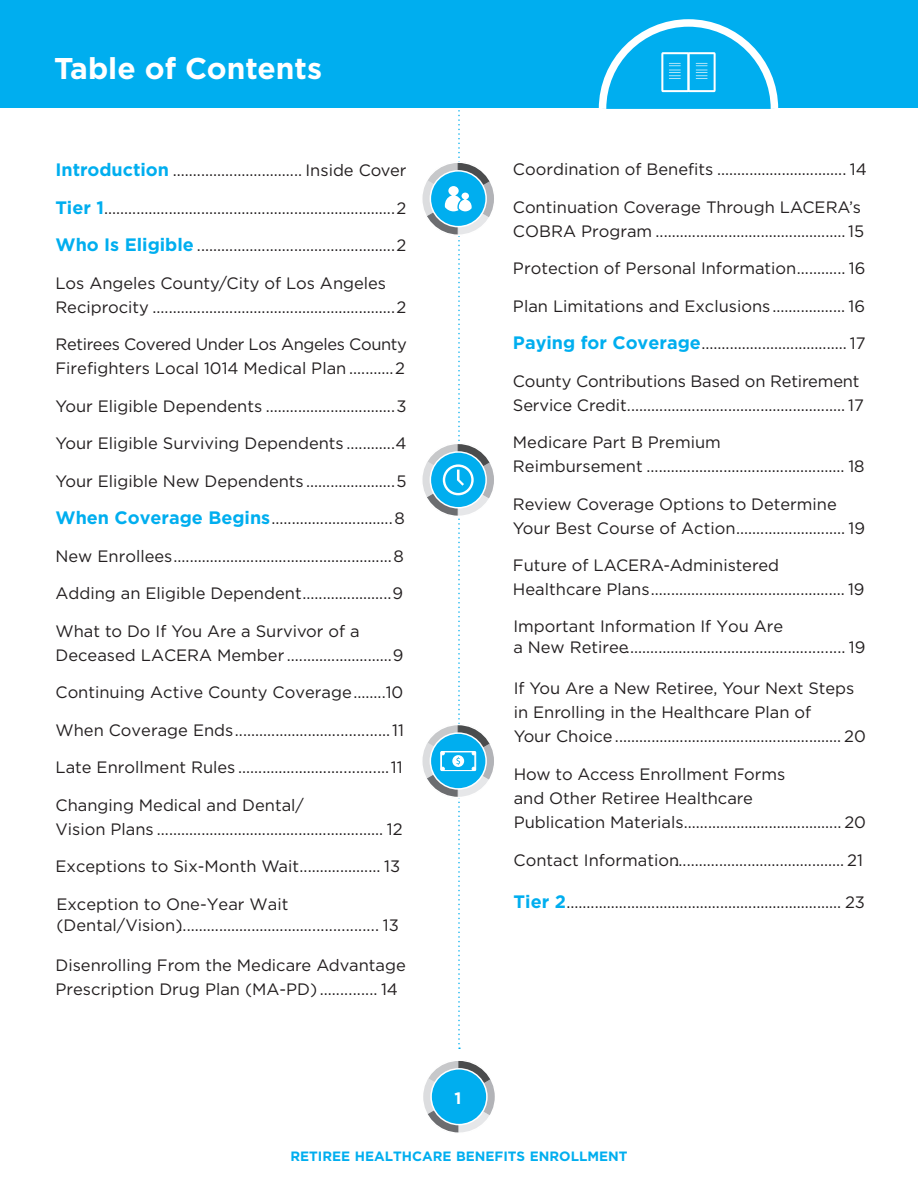
<style>
.page{position:relative;width:918px;height:1188px;background:#fff}
.page>*{position:absolute;margin:0;border:0;box-sizing:border-box;transform-origin:0 0}
.t1{font:700 30px "Gotham";color:#fff}
.t2{font:16.5px/24px "Gotham";color:#231f20}
.t3{font:16.5px/24px "Gotham";letter-spacing:-.025em;color:#231f20}
.t4{font:700 16.5px "Gotham";color:#fff}
.t5{font:700 13.5px "Gotham";color:#00aeef}
.s1{font-weight:700;font-size:18px;color:#00aeef}
</style>
<div class="page">
<div style="left:0;top:0;width:918px;height:108px;background:#00aeef"></div>
<svg style="left:598px;top:19px;width:181px;height:90px"></svg>
<svg style="left:422px;top:110px;width:72px;height:939px"></svg>
<svg style="left:425px;top:1062px;width:68px;height:69px"></svg>
<div style="left:422px;top:1059px;width:74px;height:75px;border:2px solid #fff;border-radius:50%"></div>
<div style="left:431px;top:1069px;width:56px;height:56px;background:#00aeef;border-radius:50%"></div>
<div style="left:430px;top:1068px;width:58px;height:57px;border:2px solid #fff;border-radius:50%"></div>
<h1 class="t1" style="left:54px;top:51px;width:270px">Table of Contents</h1>
<p class="t2" style="left:56px;top:158px;width:352px"><span class="s1">Introduction</span> ................................ Inside Cover</p>
<p class="t2" style="left:56px;top:196px;width:352px"><span class="s1">Tier 1</span> ........................................................................2</p>
<p class="t2" style="left:56px;top:233px;width:352px"><span class="s1">Who Is Eligible</span> .................................................2</p>
<p class="t2" style="left:55px;top:271px;width:353px">Los Angeles County/City of Los Angeles<br>Reciprocity ............................................................2</p>
<p class="t3" style="left:55px;top:332px;width:353px">Retirees Covered Under Los Angeles County<br>Firefighters Local 1014 Medical Plan ...........2</p>
<p class="t2" style="left:55px;top:394px;width:353px">Your Eligible Dependents ................................3</p>
<p class="t2" style="left:55px;top:431px;width:353px">Your Eligible Surviving Dependents ............4</p>
<p class="t2" style="left:55px;top:469px;width:352px">Your Eligible New Dependents ......................5</p>
<p class="t2" style="left:56px;top:506px;width:351px"><span class="s1">When Coverage Begins</span>..............................8</p>
<p class="t2" style="left:55px;top:544px;width:350px">New Enrollees ......................................................8</p>
<p class="t2" style="left:55px;top:581px;width:349px">Adding an Eligible Dependent ......................9</p>
<p class="t2" style="left:55px;top:619px;width:350px">What to Do If You Are a Survivor of a<br>Deceased LACERA Member ..........................9</p>
<p class="t2" style="left:55px;top:680px;width:349px">Continuing Active County Coverage ........10</p>
<p class="t2" style="left:55px;top:718px;width:350px">When Coverage Ends ......................................11</p>
<p class="t2" style="left:55px;top:755px;width:349px">Late Enrollment Rules .....................................11</p>
<p class="t2" style="left:55px;top:793px;width:349px">Changing Medical and Dental/<br>Vision Plans ........................................................ 12</p>
<p class="t2" style="left:55px;top:854px;width:346px">Exceptions to Six-Month Wait .................... 13</p>
<p class="t2" style="left:56px;top:894px;width:344px;line-height:21px">Exception to One-Year Wait (Dental/Vision)................................................. 13</p>
<p class="t2" style="left:55px;top:953px;width:352px">Disenrolling From the Medicare Advantage<br>Prescription Drug Plan (MA-PD) .............. 14</p>
<p class="t4" style="left:455px;top:1088px;width:8px">1</p>
<p class="t2" style="left:513px;top:157px;width:355px">Coordination of Benefits ................................ 14</p>
<p class="t2" style="left:513px;top:195px;width:353px">Continuation Coverage Through LACERA’s<br>COBRA Program ...............................................15</p>
<p class="t2" style="left:513px;top:256px;width:354px">Protection of Personal Information ............ 16</p>
<p class="t2" style="left:513px;top:294px;width:354px">Plan Limitations and Exclusions .................. 16</p>
<p class="t2" style="left:513px;top:331px;width:354px"><span class="s1">Paying for Coverage</span>.................................... 17</p>
<p class="t2" style="left:513px;top:369px;width:352px">County Contributions Based on Retirement<br>Service Credit...................................................... 17</p>
<p class="t2" style="left:513px;top:430px;width:353px">Medicare Part B Premium<br>Reimbursement ................................................. 18</p>
<p class="t2" style="left:513px;top:492px;width:354px">Review Coverage Options to Determine<br>Your Best Course of Action ........................... 19</p>
<p class="t2" style="left:513px;top:553px;width:353px">Future of LACERA-Administered<br>Healthcare Plans ................................................ 19</p>
<p class="t2" style="left:513px;top:616px;width:354px;line-height:21px">Important Information If You Are<br>a New Retiree...................................................... 19</p>
<p class="t2" style="left:514px;top:676px;width:354px">If You Are a New Retiree, Your Next Steps in Enrolling in the Healthcare Plan of<br>Your Choice ........................................................ 20</p>
<p class="t2" style="left:514px;top:762px;width:354px">How to Access Enrollment Forms<br>and Other Retiree Healthcare<br>Publication Materials ....................................... 20</p>
<p class="t2" style="left:514px;top:848px;width:351px">Contact Information.......................................... 21</p>
<p class="t2" style="left:514px;top:890px;width:353px"><span class="s1">Tier 2</span>.................................................................... 23</p>
<p class="t5" style="left:290px;top:1148px;width:339px">RETIREE HEALTHCARE BENEFITS ENROLLMENT</p>
</div>
